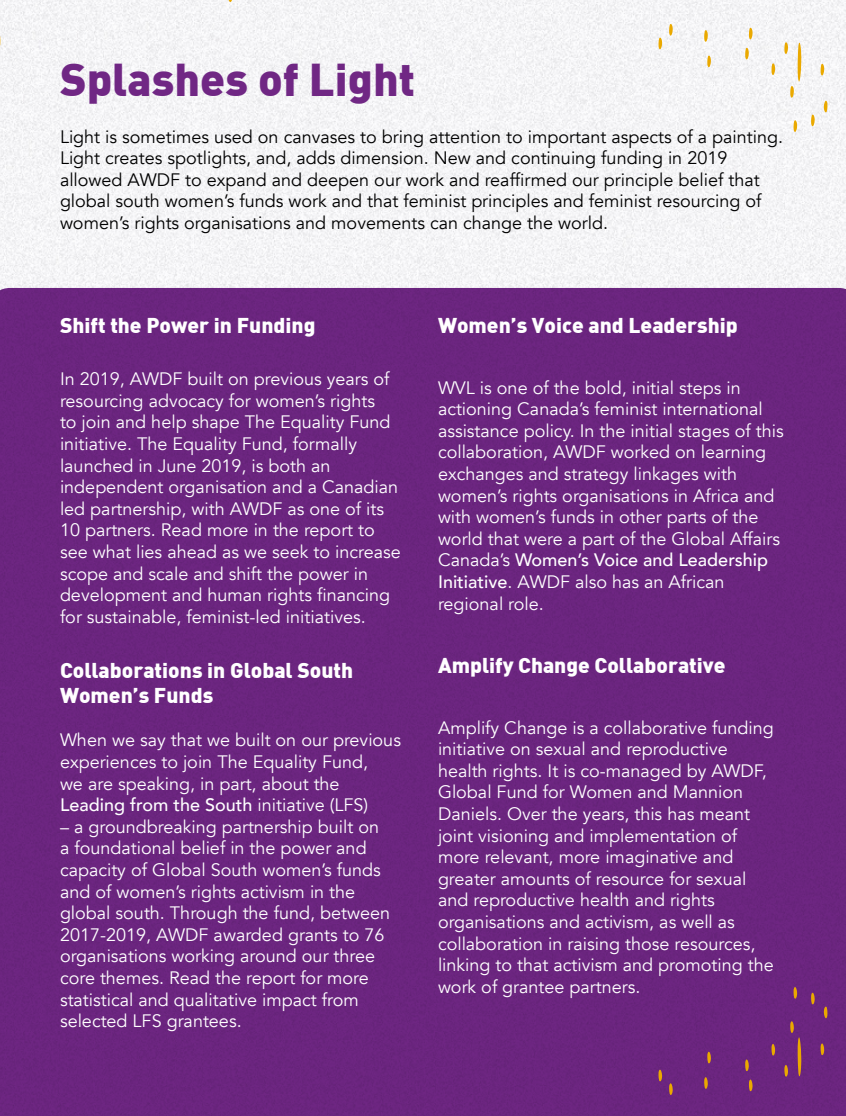
<style>
.page{position:relative;width:846px;height:1116px;background:#fff}
.page>*{position:absolute;margin:0;border:0;box-sizing:border-box;transform-origin:0 0}
.t1{font:900 45px "DIN";color:#702784}
.t2{font:900 21px/25.2px "DIN";color:#fff}
.t3{font:18px/21.6px "Avenir";color:#fff}
.t4{font:18px/21.6px "Avenir";color:#000}
.s1{font-weight:500}
</style>
<div class="page">
<div style="left:0;top:0;width:846px;height:288px;background:#f4f4f6"></div>
<div style="left:0;top:288px;width:846px;height:828px;background:#6b257f"></div>
<svg style="left:0;top:32px;width:1px;height:17px"></svg>
<svg style="left:227px;top:0;width:6px;height:3px"></svg>
<svg style="left:704px;top:30px;width:4px;height:12px"></svg>
<svg style="left:811px;top:115px;width:4px;height:12px"></svg>
<svg style="left:658px;top:38px;width:4px;height:12px"></svg>
<svg style="left:745px;top:48px;width:4px;height:12px"></svg>
<svg style="left:749px;top:28px;width:4px;height:12px"></svg>
<svg style="left:793px;top:120px;width:4px;height:12px"></svg>
<svg style="left:824px;top:100px;width:4px;height:12px"></svg>
<svg style="left:771px;top:63px;width:4px;height:13px"></svg>
<svg style="left:669px;top:24px;width:4px;height:12px"></svg>
<svg style="left:821px;top:64px;width:3px;height:12px"></svg>
<svg style="left:707px;top:56px;width:4px;height:12px"></svg>
<svg style="left:784px;top:42px;width:17px;height:56px"></svg>
<svg style="left:704px;top:1077px;width:4px;height:12px"></svg>
<svg style="left:811px;top:992px;width:4px;height:12px"></svg>
<svg style="left:658px;top:1069px;width:4px;height:12px"></svg>
<svg style="left:745px;top:1059px;width:4px;height:12px"></svg>
<svg style="left:749px;top:1079px;width:4px;height:12px"></svg>
<svg style="left:793px;top:987px;width:4px;height:12px"></svg>
<svg style="left:824px;top:1007px;width:4px;height:12px"></svg>
<svg style="left:771px;top:1043px;width:4px;height:13px"></svg>
<svg style="left:669px;top:1083px;width:4px;height:12px"></svg>
<svg style="left:821px;top:1043px;width:3px;height:12px"></svg>
<svg style="left:707px;top:1051px;width:4px;height:12px"></svg>
<svg style="left:784px;top:1021px;width:17px;height:56px"></svg>
<h1 class="t1" style="left:60px;top:50px;width:357px">Splashes of Light</h1>
<p class="t4" style="left:60px;top:126px;width:725px">Light is sometimes used on canvases to bring attention to important aspects of a painting.<br>Light creates spotlights, and, adds dimension. New and continuing funding in 2019 allowed AWDF to expand and deepen our work and reaffirmed our principle belief that global south women’s funds work and that feminist principles and feminist resourcing of women’s rights organisations and movements can change the world.</p>
<p class="t2" style="left:60px;top:312px;width:257px">Shift the Power in Funding</p>
<p class="t3" style="left:60px;top:369px;width:342px">In 2019, AWDF built on previous years of resourcing advocacy for women’s rights<br>to join and help shape The Equality Fund initiative. The Equality Fund, formally launched in June 2019, is both an independent organisation and a Canadian led partnership, with AWDF as one of its 10 partners. Read more in the report to see what lies ahead as we seek to increase scope and scale and shift the power in development and human rights financing for sustainable, feminist-led initiatives.</p>
<p class="t2" style="left:60px;top:657px;width:295px">Collaborations in Global South<br>Women’s Funds</p>
<p class="t3" style="left:60px;top:730px;width:343px">When we say that we built on our previous experiences to join The Equality Fund,<br>we are speaking, in part, about the <span class="s1">Leading from the South</span> initiative (LFS)</p>
<p class="t3" style="left:60px;top:816px;width:332px">– a groundbreaking partnership built on a foundational belief in the power and capacity of Global South women’s funds and of women’s rights activism in the global south. Through the fund, between 2017-2019, AWDF awarded grants to 76 organisations working around our three core themes. Read the report for more statistical and qualitative impact from selected LFS grantees.</p>
<p class="t2" style="left:438px;top:312px;width:301px">Women’s Voice and Leadership</p>
<p class="t3" style="left:438px;top:377px;width:347px">WVL is one of the bold, initial steps in actioning Canada’s feminist international assistance policy. In the initial stages of this collaboration, AWDF worked on learning exchanges and strategy linkages with women’s rights organisations in Africa and with women’s funds in other parts of the world that were a part of the Global Affairs Canada’s <span class="s1">Women’s Voice and Leadership Initiative</span>. AWDF also has an African regional role.</p>
<p class="t2" style="left:438px;top:652px;width:289px">Amplify Change Collaborative</p>
<p class="t3" style="left:438px;top:717px;width:337px">Amplify Change is a collaborative funding initiative on sexual and reproductive health rights. It is co-managed by AWDF, Global Fund for Women and Mannion Daniels. Over the years, this has meant joint visioning and implementation of more relevant, more imaginative and greater amounts of resource for sexual and reproductive health and rights organisations and activism, as well as collaboration in raising those resources, linking to that activism and promoting the work of grantee partners.</p>
</div>
